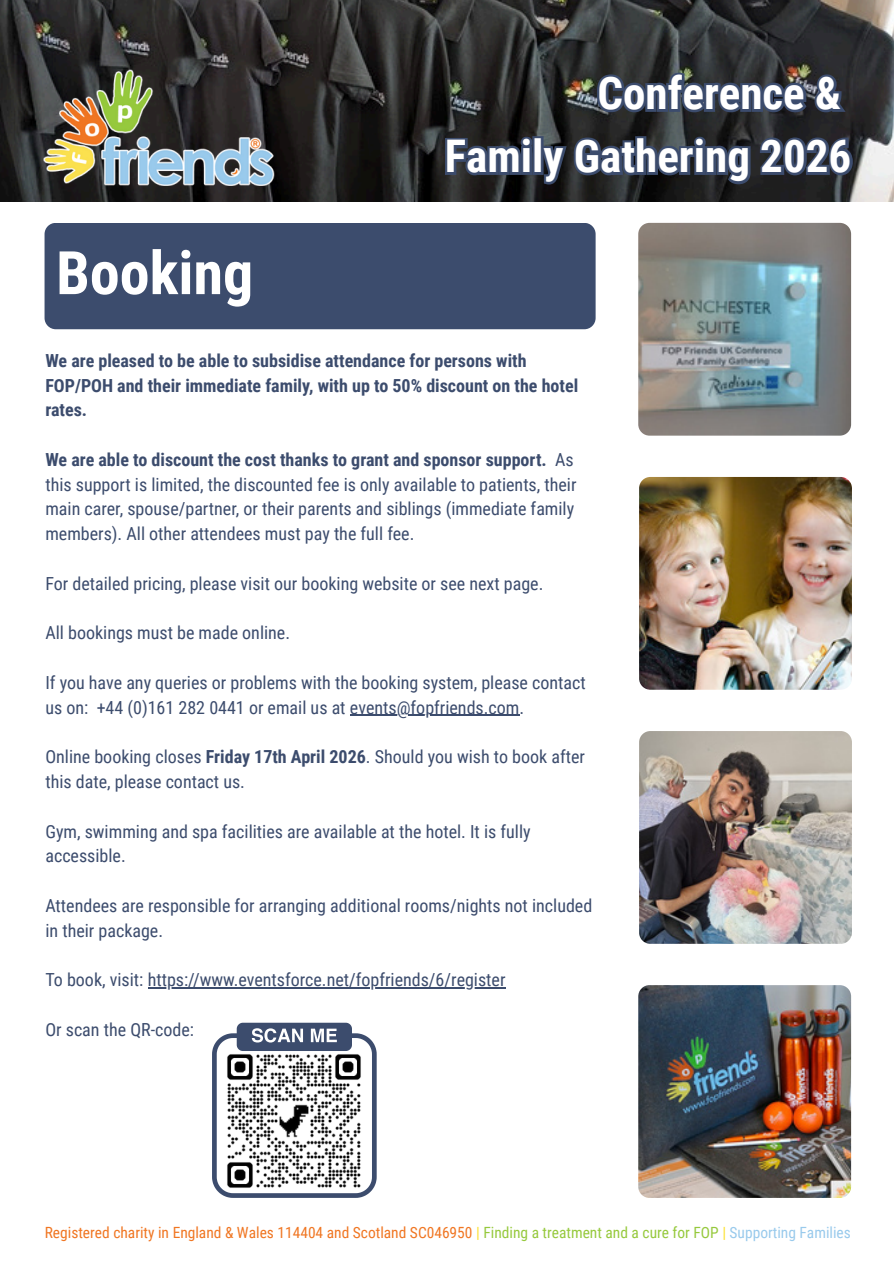
<style>
.page{position:relative;width:894px;height:1264px;background:#fff}
.page>*{position:absolute;margin:0;border:0;box-sizing:border-box;transform-origin:0 0}
.t1{font:700 60px "Roboto Condensed";color:#fff}
.t2{font:700 45px/63px "Roboto Condensed";color:#fff;text-align:right}
.t3{font:18px/24.8px "Roboto Condensed";color:#3c4c6d}
.t4{font:700 18px/24.8px "Roboto Condensed";color:#3c4c6d}
.t5{font:15.45px "Roboto Condensed";color:#f07622}
.s1{font-weight:700}
.s2{color:#fbe131}
.s3{color:#96c93d}
.s4{color:#99caec}
</style>
<div class="page">
<img style="left:0;top:0;width:893px;height:201px">
<img style="left:44px;top:69px;width:230px;height:116px">
<div style="left:45px;top:223px;width:550px;height:106px;background:#3c4c6d"></div>
<img style="left:638px;top:223px;width:212px;height:212px">
<img style="left:639px;top:731px;width:212px;height:212px">
<img style="left:639px;top:477px;width:212px;height:212px">
<img style="left:638px;top:985px;width:212px;height:212px">
<hr style="left:350px;top:714px;width:169px;height:2px;background:#3c4c6d">
<hr style="left:148px;top:987px;width:357px;height:1px;background:#3c4c6d">
<svg style="left:212px;top:1022px;width:164px;height:164px"></svg>
<img style="left:214px;top:1040px;width:161px;height:158px">
<h1 class="t1" style="left:56px;top:238px;width:198px">Booking</h1>
<h2 class="t2" style="left:445px;top:62px;width:408px">Conference &amp;<br>Family Gathering 2026</h2>
<p class="t4" style="left:45px;top:348px;width:534px">We are pleased to be able to subsidise attendance for persons with<br>FOP/POH and their immediate family, with up to 50% discount on the hotel rates.</p>
<p class="t3" style="left:45px;top:447px;width:532px"><span class="s1">We are able to discount the cost thanks to grant and sponsor support.</span> As this support is limited, the discounted fee is only available to patients, their main carer, spouse/partner, or their parents and siblings (immediate family members). All other attendees must pay the full fee.</p>
<p class="t3" style="left:45px;top:571px;width:499px">For detailed pricing, please visit our booking website or see next page.</p>
<p class="t3" style="left:45px;top:621px;width:246px">All bookings must be made online.</p>
<p class="t3" style="left:45px;top:670px;width:541px">If you have any queries or problems with the booking system, please contact us on: +44 (0)161 282 0441 or email us at events@fopfriends.com.</p>
<p class="t3" style="left:45px;top:744px;width:541px">Online booking closes <span class="s1">Friday 17th April 2026</span>. Should you wish to book after this date, please contact us.</p>
<p class="t3" style="left:45px;top:819px;width:486px">Gym, swimming and spa facilities are available at the hotel. It is fully accessible.</p>
<p class="t3" style="left:45px;top:893px;width:548px">Attendees are responsible for arranging additional rooms/nights not included in their package.</p>
<p class="t3" style="left:45px;top:967px;width:461px">To book, visit: https://www.eventsforce.net/fopfriends/6/register</p>
<p class="t3" style="left:45px;top:1017px;width:150px">Or scan the QR-code:</p>
<p class="t5" style="left:45px;top:1223px;width:807px">Registered charity in England &amp; Wales 114404 and Scotland SC046950 <span class="s2">|</span> <span class="s3">Finding a treatment and a cure for FOP</span> <span class="s2">|</span> <span class="s4">Supporting Families</span></p>
</div>
